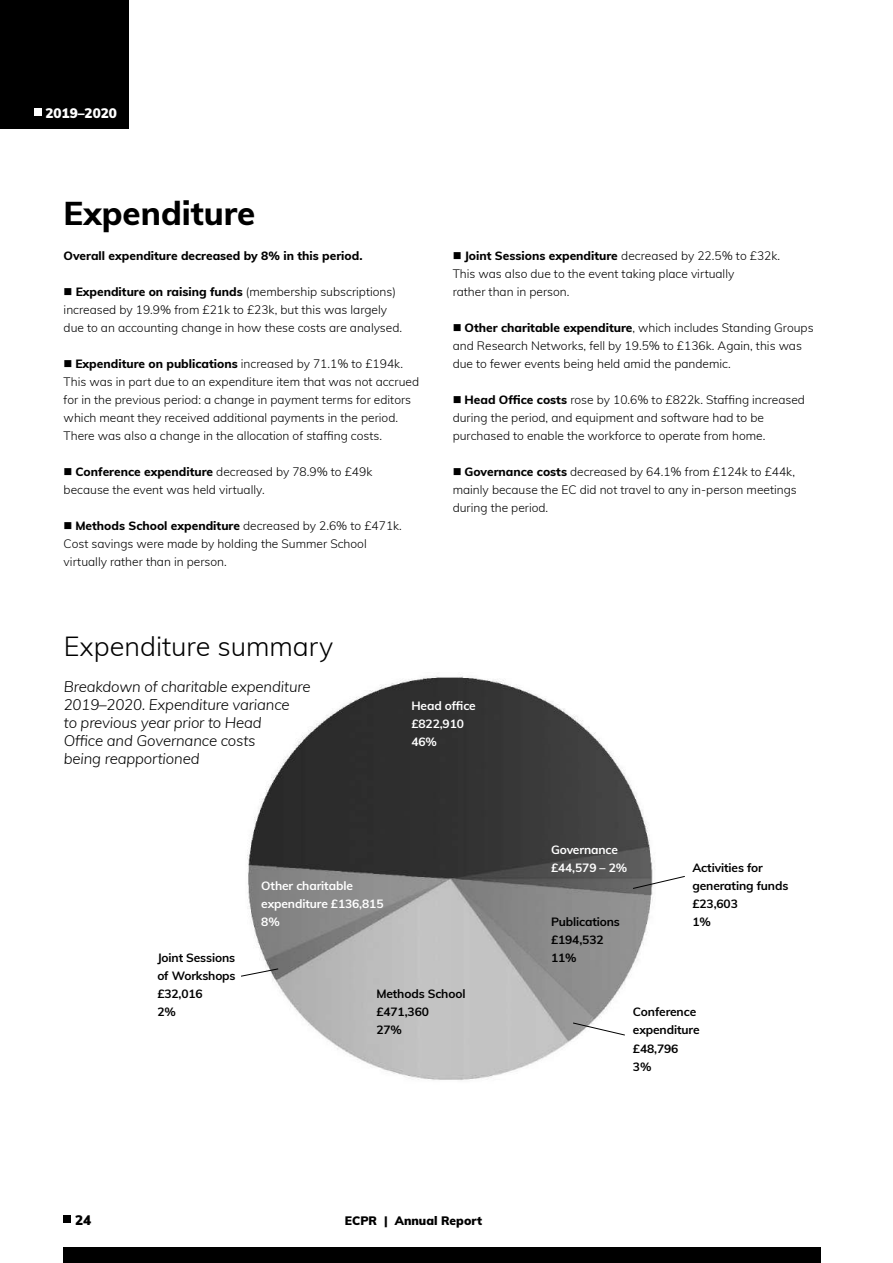
<style>
.page{position:relative;width:893px;height:1263px;background:#fff}
.page>*{position:absolute;margin:0;border:0;box-sizing:border-box;transform-origin:0 0}
.t1{font:800 33px "Muli";color:#000}
.t2{font:300 27px "Muli";color:#000}
.t3{font:italic 300 15px/18px "Muli";letter-spacing:-.01em;color:#000}
.t4{font:900 13.5px "Muli";color:#fff}
.t5{font:900 13.5px "Muli";color:#000}
.t6{font:300 12px/18px "Muli";color:#000}
.t7{font:700 12px/18px "Muli";letter-spacing:-.01em;color:#000}
.t8{font:700 12px/18px "Muli";letter-spacing:-.01em;color:#fff}
.t9{font:800 12px "Muli";color:#000}
.t10{font:900 12px "Muli";color:#000}
.s1{font-weight:800}
</style>
<div class="page">
<div style="left:64px;top:1215px;width:7px;height:7px;background:#000"></div>
<div style="left:0;top:0;width:129px;height:129px;background:#000"></div>
<div style="left:34px;top:108px;width:7px;height:7px;background:#fff"></div>
<div style="left:64px;top:1247px;width:757px;height:16px;background:#000"></div>
<img style="left:247px;top:674px;width:406px;height:406px">
<svg style="left:572px;top:1022px;width:54px;height:14px"></svg>
<svg style="left:632px;top:875px;width:53px;height:14px"></svg>
<svg style="left:241px;top:968px;width:38px;height:9px"></svg>
<p class="t4" style="left:45px;top:103px;width:73px">2019–2020</p>
<h1 class="t1" style="left:64px;top:188px;width:193px">Expenditure</h1>
<p class="t9" style="left:64px;top:247px;width:300px">Overall expenditure decreased by 8% in this period.</p>
<p class="t6" style="left:64px;top:282px;width:340px">■ <span class="s1">Expenditure on raising funds</span> (membership subscriptions) increased by 19.9% from £21k to £23k, but this was largely due to an accounting change in how these costs are analysed.</p>
<p class="t6" style="left:64px;top:354px;width:357px">■ <span class="s1">Expenditure on publications</span> increased by 71.1% to £194k.<br>This was in part due to an expenditure item that was not accrued for in the previous period: a change in payment terms for editors which meant they received additional payments in the period.<br>There was also a change in the allocation of staffing costs.</p>
<p class="t6" style="left:64px;top:462px;width:310px">■ <span class="s1">Conference expenditure</span> decreased by 78.9% to £49k because the event was held virtually.</p>
<p class="t6" style="left:64px;top:516px;width:340px">■ <span class="s1">Methods School expenditure</span> decreased by 2.6% to £471k.<br>Cost savings were made by holding the Summer School virtually rather than in person.</p>
<p class="t6" style="left:453px;top:246px;width:329px">■ <span class="s1">Joint Sessions expenditure</span> decreased by 22.5% to £32k.<br>This was also due to the event taking place virtually<br>rather than in person.</p>
<p class="t6" style="left:453px;top:318px;width:362px">■ <span class="s1">Other charitable expenditure</span>, which includes Standing Groups and Research Networks, fell by 19.5% to £136k. Again, this was due to fewer events being held amid the pandemic.</p>
<p class="t6" style="left:453px;top:390px;width:354px">■ <span class="s1">Head Office costs</span> rose by 10.6% to £822k. Staffing increased during the period, and equipment and software had to be purchased to enable the workforce to operate from home.</p>
<p class="t6" style="left:453px;top:462px;width:346px">■ <span class="s1">Governance costs</span> decreased by 64.1% from £124k to £44k, mainly because the EC did not travel to any in-person meetings during the period.</p>
<h2 class="t2" style="left:64px;top:627px;width:271px">Expenditure summary</h2>
<p class="t3" style="left:64px;top:677px;width:248px">Breakdown of charitable expenditure<br>2019–2020. Expenditure variance<br>to previous year prior to Head<br>Office and Governance costs<br>being reapportioned</p>
<p class="t8" style="left:411px;top:696px;width:66px">Head office £822,910<br>46%</p>
<p class="t8" style="left:261px;top:876px;width:124px">Other charitable expenditure £136,815<br>8%</p>
<p class="t7" style="left:157px;top:948px;width:80px">Joint Sessions of Workshops £32,016<br>2%</p>
<p class="t5" style="left:75px;top:1210px;width:18px">24</p>
<p class="t7" style="left:376px;top:984px;width:91px">Methods School £471,360<br>27%</p>
<p class="t10" style="left:345px;top:1212px;width:139px">ECPR | Annual Report</p>
<p class="t8" style="left:551px;top:840px;width:78px">Governance £44,579 – 2%</p>
<p class="t7" style="left:551px;top:912px;width:70px">Publications £194,532<br>11%</p>
<p class="t7" style="left:692px;top:858px;width:97px">Activities for generating funds £23,603<br>1%</p>
<p class="t7" style="left:633px;top:1002px;width:68px">Conference expenditure £48,796<br>3%</p>
</div>
